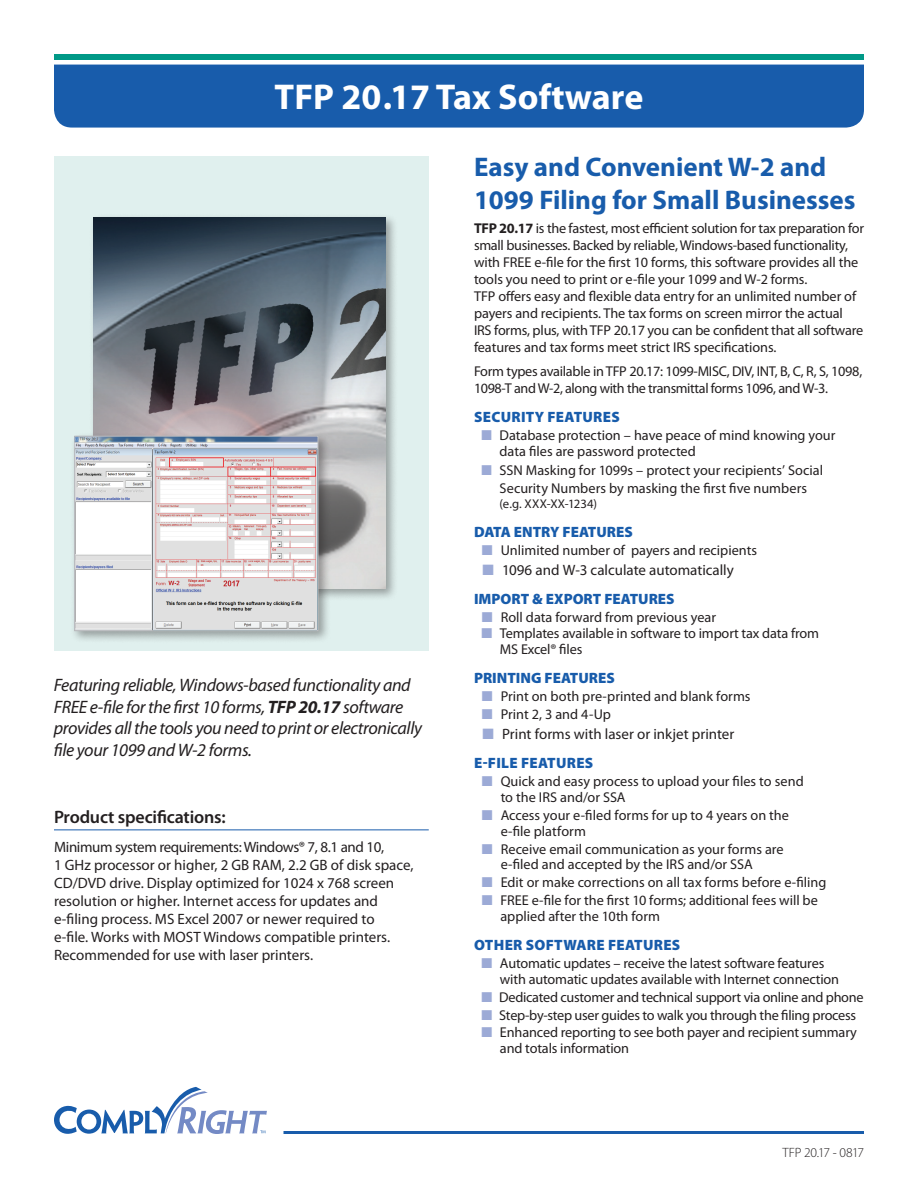
<style>
.page{position:relative;width:918px;height:1188px;background:#fff}
.page>*{position:absolute;margin:0;border:0;box-sizing:border-box;transform-origin:0 0}
.page_head{font:700 36px "Myriad Pro";color:#fff}
.t1{font:700 27px/32.4px "Myriad Pro";color:#185cab}
.callout{font:italic 18px/21.6px "Myriad Pro";letter-spacing:-.02em;color:#231f20}
.t2{font:600 18px "Myriad Pro";letter-spacing:-.01em;color:#231f20}
.Product_Specs{font:15px/18px "Myriad Pro";color:#231f20}
.t3{font:900 15px "Myriad Pro";color:#185cab}
.t4{font:900 15px "Myriad Pro";letter-spacing:.02em;color:#185cab}
.Product_Specs-2{font:14.25px/17.1px "Myriad Pro";letter-spacing:-.005em;color:#231f20}
.t5{font:300 13.5px "Myriad Pro";letter-spacing:-.025em;color:#231f20}
.Product_Specs-3{font:12.75px "Myriad Pro";letter-spacing:.015em;color:#231f20}
.s1{font-weight:700}
.s2{color:#9caad6}
</style>
<div class="page">
<div style="left:54px;top:156px;width:375px;height:494px;background:#e0f0ee"></div>
<div style="left:54px;top:54px;width:810px;height:6px;background:#009987"></div>
<div style="left:54px;top:65px;width:810px;height:63px;background:#185cab"></div>
<hr style="left:284px;top:1131px;width:580px;height:3px;background:#185cab">
<svg style="left:54px;top:1087px;width:213px;height:47px"></svg>
<div style="left:90px;top:214px;width:308px;height:387px;background:#231f20;opacity:.4"></div>
<img style="left:93px;top:218px;width:292px;height:371px">
<div style="left:71px;top:432px;width:260px;height:212px;background:#231f20;opacity:.4"></div>
<img style="left:77px;top:438px;width:239px;height:191px">
<div style="left:75px;top:436px;width:243px;height:195px;border:1px solid #bcbdc0"></div>
<hr style="left:54px;top:830px;width:375px;height:1px;background:#185cab">
<p class="page_head" style="left:275px;top:77px;width:370px">TFP 20.17 Tax Software</p>
<p class="callout" style="left:54px;top:675px;width:358px">Featuring reliable, Windows-based functionality and</p>
<p class="callout" style="left:54px;top:696px;width:370px">FREE e-file for the first 10 forms, <span class="s1">TFP 20.17</span> software provides all the tools you need to print or electronically file your 1099 and W-2 forms.</p>
<p class="t2" style="left:54px;top:807px;width:173px">Product specifications:</p>
<p class="Product_Specs" style="left:54px;top:838px;width:361px">Minimum system requirements: Windows® 7, 8.1 and 10,<br>1 GHz processor or higher, 2 GB RAM, 2.2 GB of disk space, CD/DVD drive. Display optimized for 1024 x 768 screen resolution or higher. Internet access for updates and e-filing process. MS Excel 2007 or newer required to<br>e-file. Works with MOST Windows compatible printers.<br>Recommended for use with laser printers.</p>
<p class="t1" style="left:474px;top:151px;width:383px">Easy and Convenient W-2 and<br>1099 Filing for Small Businesses</p>
<p class="Product_Specs-2" style="left:474px;top:220px;width:391px"><span class="s1">TFP 20.17</span> is the fastest, most efficient solution for tax preparation for small businesses. Backed by reliable, Windows-based functionality, with FREE e-file for the first 10 forms, this software provides all the tools you need to print or e-file your 1099 and W-2 forms.<br>TFP offers easy and flexible data entry for an unlimited number of payers and recipients. The tax forms on screen mirror the actual<br>IRS forms, plus, with TFP 20.17 you can be confident that all software features and tax forms meet strict IRS specifications.</p>
<p class="Product_Specs-2" style="left:474px;top:363px;width:390px">Form types available in TFP 20.17: 1099-MISC, DIV, INT, B, C, R, S, 1098,<br>1098-T and W-2, along with the transmittal forms 1096, and W-3.</p>
<p class="t4" style="left:474px;top:409px;width:147px">SECURITY FEATURES</p>
<p class="Product_Specs-2" style="left:500px;top:428px;width:337px;line-height:15.8px;text-indent:-18px"><span class="s2">■</span> Database protection – have peace of mind knowing your data files are password protected</p>
<p class="Product_Specs-2" style="left:482px;top:462px;width:343px;text-align:center"><span class="s2">■</span> SSN Masking for 1099s – protect your recipients’ Social<br>Security Numbers by masking the first five numbers</p>
<p class="Product_Specs-3" style="left:500px;top:497px;width:99px">(e.g. XXX-XX-1234)</p>
<p class="t3" style="left:474px;top:523px;width:160px">DATA ENTRY FEATURES</p>
<p class="Product_Specs-2" style="left:482px;top:542px;width:277px"><span class="s2">■</span> Unlimited number of payers and recipients</p>
<p class="Product_Specs" style="left:482px;top:561px;width:253px"><span class="s2">■</span> 1096 and W-3 calculate automatically</p>
<p class="t3" style="left:474px;top:591px;width:202px">IMPORT &amp; EXPORT FEATURES</p>
<p class="Product_Specs-2" style="left:482px;top:609px;width:236px"><span class="s2">■</span> Roll data forward from previous year</p>
<p class="Product_Specs-2" style="left:500px;top:626px;width:321px;line-height:15.8px;text-indent:-18px"><span class="s2">■</span> Templates available in software to import tax data from<br>MS Excel® files</p>
<p class="t3" style="left:474px;top:669px;width:142px">PRINTING FEATURES</p>
<p class="Product_Specs-2" style="left:482px;top:688px;width:270px"><span class="s2">■</span> Print on both pre-printed and blank forms</p>
<p class="Product_Specs-2" style="left:482px;top:706px;width:131px"><span class="s2">■</span> Print 2, 3 and 4-Up</p>
<p class="Product_Specs" style="left:482px;top:725px;width:253px"><span class="s2">■</span> Print forms with laser or inkjet printer</p>
<p class="t4" style="left:474px;top:755px;width:121px">E-FILE FEATURES</p>
<p class="Product_Specs-2" style="left:501px;top:774px;width:305px;line-height:15.8px;text-indent:-19px"><span class="s2">■</span> Quick and easy process to upload your files to send to the IRS and/or SSA</p>
<p class="Product_Specs-2" style="left:501px;top:807px;width:290px;line-height:15.8px;text-indent:-19px"><span class="s2">■</span> Access your e-filed forms for up to 4 years on the e-file platform</p>
<p class="Product_Specs-2" style="left:501px;top:841px;width:285px;line-height:15.8px;text-indent:-19px"><span class="s2">■</span> Receive email communication as your forms are e-filed and accepted by the IRS and/or SSA</p>
<p class="Product_Specs-2" style="left:482px;top:874px;width:346px"><span class="s2">■</span> Edit or make corrections on all tax forms before e-filing</p>
<p class="Product_Specs-2" style="left:500px;top:893px;width:319px;line-height:15.8px;text-indent:-19px"><span class="s2">■</span> FREE e-file for the first 10 forms; additional fees will be applied after the 10th form</p>
<p class="t4" style="left:474px;top:936px;width:208px">OTHER SOFTWARE FEATURES</p>
<p class="Product_Specs-2" style="left:500px;top:956px;width:341px;line-height:15.8px;text-indent:-18px"><span class="s2">■</span> Automatic updates – receive the latest software features with automatic updates available with Internet connection</p>
<p class="Product_Specs-2" style="left:481px;top:989px;width:384px"><span class="s2">■</span> Dedicated customer and technical support via online and phone</p>
<p class="Product_Specs-2" style="left:481px;top:1007px;width:376px"><span class="s2">■</span> Step-by-step user guides to walk you through the filing process</p>
<p class="Product_Specs-2" style="left:500px;top:1025px;width:359px;line-height:15.8px;text-indent:-18px"><span class="s2">■</span> Enhanced reporting to see both payer and recipient summary and totals information</p>
<p class="t5" style="left:782px;top:1145px;width:83px">TFP 20.17 - 0817</p>
</div>
